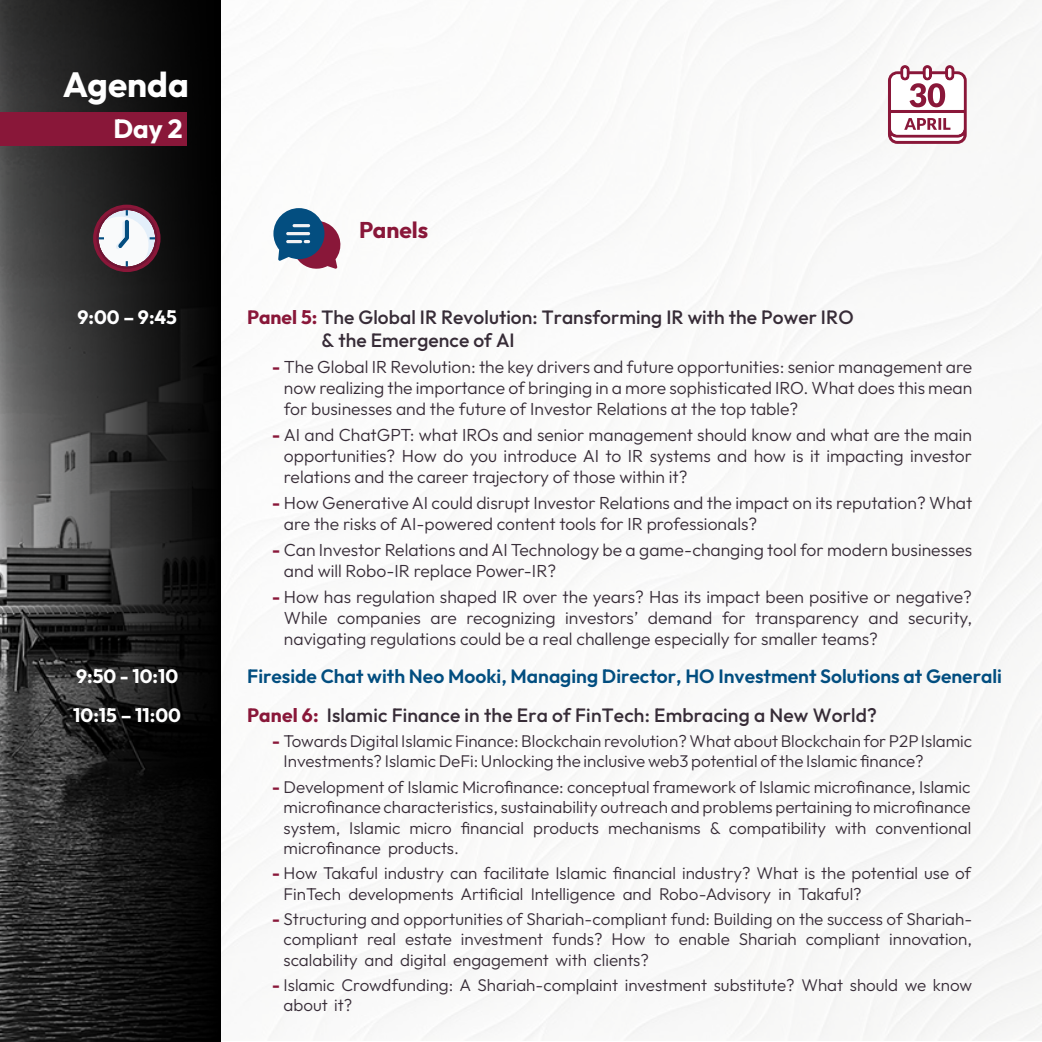
<style>
.page{position:relative;width:1042px;height:1042px;background:#fff}
.page>*{position:absolute;margin:0;border:0;box-sizing:border-box;transform-origin:0 0}
.t1{font:700 35px "Outfit";color:#fff}
.t2{font:700 26.25px "Outfit";color:#fff}
.t3{font:700 22.75px "Outfit";color:#891739}
.t4{font:500 19.25px/23.1px "Outfit";letter-spacing:.005em;color:#372c37}
.t5{font:600 19.25px "Outfit";color:#024e80}
.t6{font:700 19.25px "Outfit";color:#fff}
.t7{font:300 17.5px/21px "Outfit";color:#372c37;text-align:justify}
.t8{font:300 16.97px/20.3px "Outfit";color:#372c37}
.s1{font-weight:700;color:#891739}
</style>
<div class="page">
<img style="left:222px;top:0;width:820px;height:1040px">
<svg style="left:0;top:0;width:221px;height:1042px;background:#262626"></svg>
<svg style="left:273px;top:208px;width:68px;height:62px"></svg>
<svg style="left:93px;top:205px;width:67px;height:67px"></svg>
<div style="left:0;top:113px;width:187px;height:33px;background:#891739"></div>
<svg style="left:888px;top:65px;width:78px;height:79px"></svg>
<h1 class="t1" style="left:63px;top:62px;width:127px">Agenda</h1>
<h2 class="t2" style="left:113px;top:111px;width:71px">Day 2</h2>
<h3 class="t3" style="left:359px;top:215px;width:71px">Panels</h3>
<p class="t6" style="left:77px;top:304px;width:101px">9:00 – 9:45</p>
<p class="t4" style="left:321px;top:306px;width:533px;text-indent:-74px"><span class="s1">Panel 5:</span> The Global IR Revolution: Transforming IR with the Power IRO &amp; the Emergence of AI</p>
<p class="t7" style="left:284px;top:356px;width:690px;text-indent:-12px"><span class="s1">-</span> The Global IR Revolution: the key drivers and future opportunities: senior management are now realizing the importance of bringing in a more sophisticated IRO. What does this mean for businesses and the future of Investor Relations at the top table?</p>
<p class="t7" style="left:284px;top:424px;width:689px;text-indent:-12px"><span class="s1">-</span> AI and ChatGPT: what IROs and senior management should know and what are the main opportunities? How do you introduce AI to IR systems and how is it impacting investor relations and the career trajectory of those within it?</p>
<p class="t7" style="left:284px;top:492px;width:690px;text-indent:-12px"><span class="s1">-</span> How Generative AI could disrupt Investor Relations and the impact on its reputation? What are the risks of AI-powered content tools for IR professionals?</p>
<p class="t7" style="left:284px;top:539px;width:690px;text-indent:-12px"><span class="s1">-</span> Can Investor Relations and AI Technology be a game-changing tool for modern businesses and will Robo-IR replace Power-IR?</p>
<p class="t7" style="left:284px;top:586px;width:689px;text-indent:-12px"><span class="s1">-</span> How has regulation shaped IR over the years? Has its impact been positive or negative?<br>While companies are recognizing investors’ demand for transparency and security, navigating regulations could be a real challenge especially for smaller teams?</p>
<p class="t6" style="left:76px;top:663px;width:104px">9:50 - 10:10</p>
<p class="t5" style="left:247px;top:664px;width:756px">Fireside Chat with Neo Mooki, Managing Director, HO Investment Solutions at Generali</p>
<p class="t6" style="left:73px;top:702px;width:109px">10:15 – 11:00</p>
<p class="t4" style="left:247px;top:704px;width:631px"><span class="s1">Panel 6:</span> Islamic Finance in the Era of FinTech: Embracing a New World?</p>
<p class="t8" style="left:283px;top:731px;width:690px;text-indent:-12px"><span class="s1">-</span> Towards Digital Islamic Finance:Blockchain revolution?What aboutBlockchain forP2PIslamic<br>Investments? Islamic DeFi: Unlocking the inclusive web3 potential ofthe Islamic finance?</p>
<p class="t8" style="left:283px;top:777px;width:689px;text-align:justify;text-indent:-12px"><span class="s1">-</span> Development of Islamic Microfinance: conceptual framework of Islamic microfinance, Islamic microfinance characteristics, sustainability outreach and problems pertaining to microfinance system, Islamic micro financial products mechanisms &amp; compatibility with conventional microfinance products.</p>
<p class="t8" style="left:283px;top:863px;width:689px;text-indent:-11px"><span class="s1">-</span> How Takaful industry can facilitate Islamic financial industry? What is the potential use of<br>FinTech developments Artificial Intelligence and Robo-Advisory in Takaful?</p>
<p class="t8" style="left:283px;top:909px;width:690px;text-align:justify;text-indent:-12px"><span class="s1">-</span> Structuring and opportunities of Shariah-compliant fund: Building on the success of Shariah&shy;compliant real estate investment funds? How to enable Shariah compliant innovation, scalability and digital engagement with clients?</p>
<p class="t8" style="left:283px;top:975px;width:690px;text-indent:-12px"><span class="s1">-</span> Islamic Crowdfunding: A Shariah-complaint investment substitute? What should we know about it?</p>
</div>
